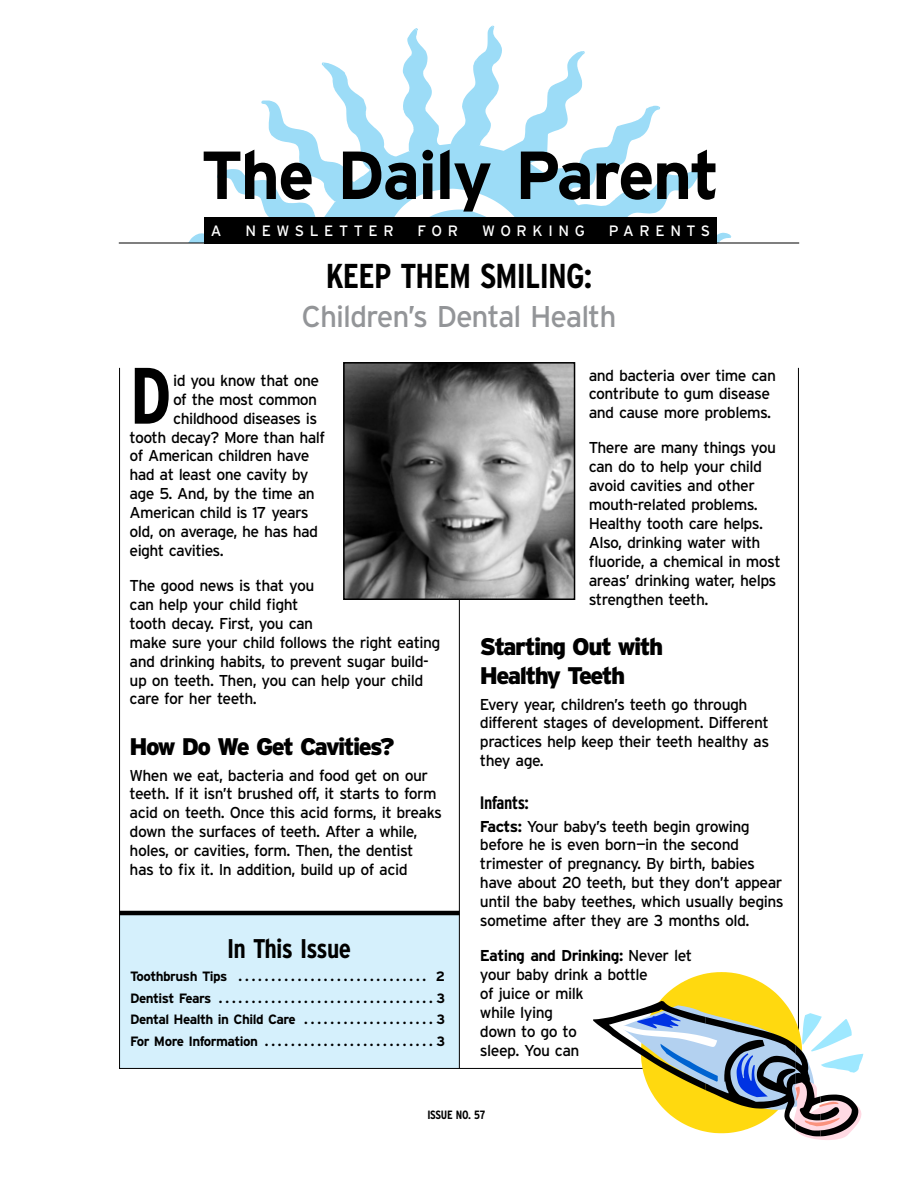
<style>
.page{position:relative;width:918px;height:1188px;background:#fff}
.page>*{position:absolute;margin:0;border:0;box-sizing:border-box;transform-origin:0 0}
.t1{font:700 condensed 79.65px "Interstate";color:#000}
.t2{font:700 67.8px "Interstate";letter-spacing:-.03em;color:#000}
.t3{font:700 condensed 34.5px "Interstate";letter-spacing:-.025em;color:#000}
.t4{font:30px "Interstate";letter-spacing:-.035em;color:#939598}
.t5{font:700 condensed 27px "Interstate";color:#000}
.t6{font:900 24px/28.8px "Interstate";letter-spacing:-.065em;color:#000}
.t7{font:700 condensed 18px "Interstate";color:#000}
.t8{font:15.75px/18.9px "Interstate";letter-spacing:-.035em;color:#000}
.t9{font:15px "Interstate";letter-spacing:.375em;color:#fff}
.t10{font:700 13.5px/21.6px "Interstate";letter-spacing:-.04em;color:#000;text-align:justify}
.t11{font:700 condensed 12px "Interstate";letter-spacing:-.025em;color:#000}
.s1{font-weight:700}
</style>
<div class="page">
<svg style="left:188px;top:26px;width:543px;height:217px"></svg>
<hr style="left:119px;top:243px;width:680px;height:1px;background:#000">
<div style="left:204px;top:217px;width:513px;height:26px;background:#000"></div>
<div style="left:119px;top:914px;width:340px;height:154px;background:#d5f0fc"></div>
<hr style="left:120px;top:911px;width:340px;height:4px;background:#000">
<hr style="left:459px;top:368px;width:1px;height:700px;background:#000">
<img style="left:346px;top:365px;width:226px;height:232px">
<div style="left:343px;top:362px;width:232px;height:238px;border:2px solid #000"></div>
<svg style="left:593px;top:972px;width:270px;height:168px"></svg>
<h2 class="t2" style="left:201px;top:137px;width:521px">The Daily Parent</h2>
<p class="t9" style="left:211px;top:222px;width:12px">A</p>
<p class="t9" style="left:245px;top:222px;width:150px">NEWSLETTER</p>
<p class="t9" style="left:418px;top:222px;width:42px">FOR</p>
<p class="t9" style="left:482px;top:222px;width:104px">WORKING</p>
<p class="t9" style="left:609px;top:222px;width:103px">PARENTS</p>
<h3 class="t3" style="left:326px;top:256px;width:268px">KEEP THEM SMILING:</h3>
<h3 class="t4" style="left:302px;top:299px;width:316px">Children’s Dental Health</h3>
<h1 class="t1" style="left:130px;top:351px;width:44px">D</h1>
<p class="t8" style="left:173px;top:371px;width:148px">id you know that one</p>
<p class="t8" style="left:173px;top:390px;width:146px">of the most common</p>
<p class="t8" style="left:173px;top:409px;width:146px">childhood diseases is</p>
<p class="t8" style="left:130px;top:427px;width:197px">tooth decay? More than half</p>
<p class="t8" style="left:130px;top:446px;width:181px">of American children have</p>
<p class="t8" style="left:130px;top:465px;width:181px">had at least one cavity by</p>
<p class="t8" style="left:130px;top:484px;width:187px">age 5. And, by the time an</p>
<p class="t8" style="left:130px;top:503px;width:180px">American child is 17 years</p>
<p class="t8" style="left:130px;top:522px;width:190px">old, on average, he has had</p>
<p class="t8" style="left:130px;top:541px;width:96px">eight cavities.</p>
<p class="t8" style="left:130px;top:576px;width:312px">The good news is that you<br>can help your child fight<br>tooth decay. First, you can<br>make sure your child follows the right eating and drinking habits, to prevent sugar build&shy;up on teeth. Then, you can help your child care for her teeth.</p>
<h3 class="t6" style="left:130px;top:732px;width:266px">How Do We Get Cavities?</h3>
<p class="t8" style="left:130px;top:765px;width:314px">When we eat, bacteria and food get on our teeth. If it isn’t brushed off, it starts to form acid on teeth. Once this acid forms, it breaks down the surfaces of teeth. After a while, holes, or cavities, form. Then, the dentist<br>has to fix it. In addition, build up of acid</p>
<h3 class="t5" style="left:227px;top:933px;width:125px">IN THIS ISSUE</h3>
<p class="t10" style="left:130px;top:965px;width:317px">Toothbrush Tips ............................. 2<br>Dentist Fears .................................3<br>Dental Health in Child Care ....................3<br>For More Information ..........................3</p>
<p class="t8" style="left:589px;top:365px;width:189px">and bacteria over time can contribute to gum disease and cause more problems.</p>
<p class="t8" style="left:589px;top:438px;width:193px">There are many things you can do to help your child avoid cavities and other mouth-related problems.<br>Healthy tooth care helps.<br>Also, drinking water with fluoride, a chemical in most areas’ drinking water, helps strengthen teeth.</p>
<h3 class="t6" style="left:480px;top:632px;width:185px">Starting Out with<br>Healthy Teeth</h3>
<p class="t8" style="left:480px;top:694px;width:291px">Every year, children’s teeth go through different stages of development. Different practices help keep their teeth healthy as they age.</p>
<p class="t7" style="left:480px;top:793px;width:51px">INFANTS:</p>
<p class="t8" style="left:480px;top:816px;width:305px"><span class="s1">Facts:</span> Your baby’s teeth begin growing before he is even born—in the second trimester of pregnancy. By birth, babies have about 20 teeth, but they don’t appear until the baby teethes, which usually begins sometime after they are 3 months old.</p>
<p class="t8" style="left:480px;top:946px;width:214px"><span class="s1">Eating and Drinking:</span> Never let your baby drink a bottle<br>of juice or milk<br>while lying<br>down to go to<br>sleep. You can</p>
<p class="t11" style="left:427px;top:1108px;width:59px">ISSUE NO. 57</p>
</div>
